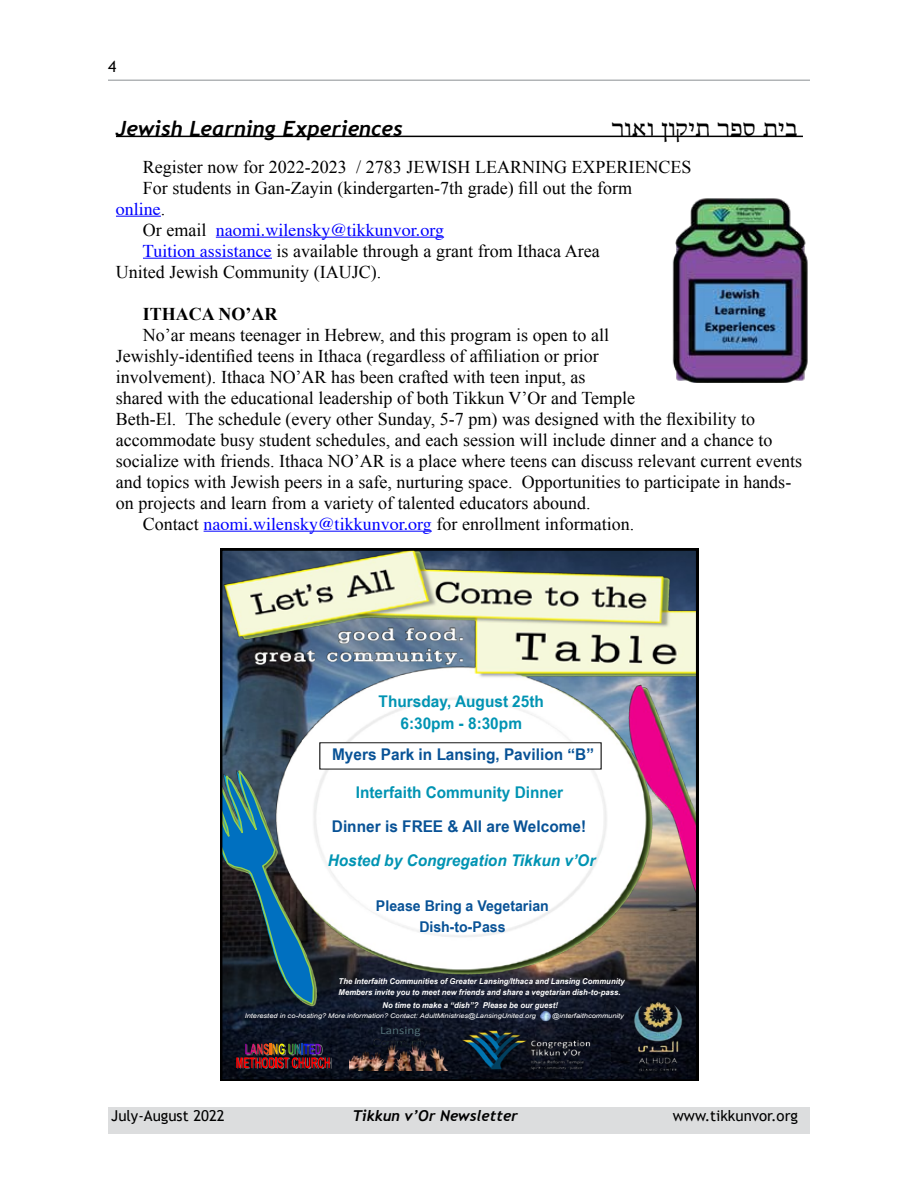
<style>
.page{position:relative;width:918px;height:1188px;background:#fff}
.page>*{position:absolute;margin:0;border:0;box-sizing:border-box;transform-origin:0 0}
.t1{font:300 27px "Hadassah";color:#000}
.t2{font:italic 700 21px "Trebuchet";color:#000}
.t3{font:18px/21px "Times New Roman";color:#000}
.t4{font:18px/21px "Times";color:#00f}
.t5{font:700 18px "Times New Roman";color:#000}
.t6{font:700 16.2px/22px "Arial Narrow";color:#0094b3;text-align:center;scale:1.16 1}
.t7{font:700 16.2px "Arial Narrow";color:#085296;scale:1.16 1}
.t8{font:italic 700 16.2px "Arial Narrow";color:#0094b3;scale:1.16 1}
.t9{font:15.75px "Trebuchet MS";color:#000}
.t10{font:15px "Trebuchet MS";color:#000}
.t11{font:italic 700 15px "Trebuchet";color:#000}
.t12{font:700 14.85px/20.1px "Arial Narrow";color:#085296;text-align:center;scale:1.16 1}
.t13{font:11.4px "Calibri";color:#506c74;scale:1.16 1}
.t14{font:italic 700 8.1px/10.9px "Arial Narrow";color:#fff;scale:1.16 1}
.t15{font:italic 6.45px "Arial";letter-spacing:-.005em;color:#fff;scale:1.16 1}
.s1{font-family:"Times New Roman";color:#000}
.s2{font-family:"Times";color:#00f}
</style>
<div class="page">
<div style="left:108px;top:1107px;width:702px;height:27px;background:#dcddde"></div>
<hr style="left:108px;top:80px;width:702px;height:1px;background:#b1b4b6">
<hr style="left:116px;top:136px;width:687px;height:1px;background:#000">
<hr style="left:116px;top:216px;width:45px;height:1px;background:#00f">
<hr style="left:216px;top:237px;width:228px;height:1px;background:#00f">
<hr style="left:143px;top:258px;width:129px;height:1px;background:#00f">
<hr style="left:204px;top:531px;width:228px;height:1px;background:#00f">
<img style="left:672px;top:198px;width:136px;height:184px">
<img style="left:220px;top:548px;width:479px;height:532px">
<img style="left:238px;top:1058px;width:94px;height:11px">
<img style="left:236px;top:1044px;width:94px;height:24px">
<div style="left:320px;top:743px;width:281px;height:26px;background:#fff"></div>
<svg style="left:540px;top:1011px;width:12px;height:10px"></svg>
<p class="t9" style="left:108px;top:57px;width:10px">4</p>
<p class="t2" style="left:116px;top:115px;width:288px">Jewish Learning Experiences</p>
<h1 class="t1" style="left:612px;top:116px;width:188px">rutu iueh, rpx ,hc</h1>
<p class="t3" style="left:143px;top:156px;width:550px">Register now for 2022-2023 / 2783 JEWISH LEARNING EXPERIENCES<br>For students in Gan-Zayin (kindergarten-7th grade) fill out the form</p>
<p class="t4" style="left:143px;top:199px;width:303px;text-indent:-27px">online<span class="s1">.<br>Or email</span> naomi.wilensky@tikkunvor.org</p>
<p class="t3" style="left:116px;top:240px;width:485px;text-indent:27px"><span class="s2">Tuition assistance</span> is available through a grant from Ithaca Area<br>United Jewish Community (IAUJC).</p>
<p class="t5" style="left:143px;top:301px;width:136px">ITHACA NO’AR</p>
<p class="t3" style="left:143px;top:324px;width:468px">No’ar means teenager in Hebrew, and this program is open to all</p>
<p class="t3" style="left:116px;top:345px;width:484px">Jewishly-identified teens in Ithaca (regardless of affiliation or prior</p>
<p class="t3" style="left:116px;top:366px;width:471px">involvement). Ithaca NO’AR has been crafted with teen input, as</p>
<p class="t3" style="left:116px;top:387px;width:521px">shared with the educational leadership of both Tikkun V’Or and Temple</p>
<p class="t3" style="left:116px;top:408px;width:641px">Beth-El. The schedule (every other Sunday, 5-7 pm) was designed with the flexibility to</p>
<p class="t3" style="left:116px;top:429px;width:658px">accommodate busy student schedules, and each session will include dinner and a chance to</p>
<p class="t3" style="left:116px;top:450px;width:688px">socialize with friends. Ithaca NO’AR is a place where teens can discuss relevant current events</p>
<p class="t3" style="left:116px;top:471px;width:677px">and topics with Jewish peers in a safe, nurturing space. Opportunities to participate in hands-</p>
<p class="t3" style="left:116px;top:492px;width:476px">on projects and learn from a variety of talented educators abound.</p>
<p class="t3" style="left:143px;top:513px;width:493px">Contact <span class="s2">naomi.wilensky@tikkunvor.org</span> for enrollment information.</p>
<p class="t6" style="left:379px;top:690px;width:144px">Thursday, August 25th<br>6:30pm - 8:30pm</p>
<p class="t7" style="left:332px;top:742px;width:227px">Myers Park in Lansing, Pavilion “B”</p>
<p class="t6" style="left:356px;top:781px;width:180px">Interfaith Community Dinner</p>
<p class="t7" style="left:332px;top:814px;width:221px">Dinner is FREE &amp; All are Welcome!</p>
<p class="t8" style="left:328px;top:848px;width:232px">Hosted by Congregation Tikkun v’Or</p>
<p class="t12" style="left:376px;top:895px;width:151px">Please Bring a Vegetarian<br>Dish-to-Pass</p>
<p class="t14" style="left:339px;top:976px;width:248px">The Interfaith Communities of Greater Lansing/Ithaca and Lansing Community<br>Members invite you to meet new friends and share a vegetarian dish-to-pass.</p>
<p class="t14" style="left:383px;top:999px;width:153px">No time to make a “dish”? Please be our guest!</p>
<p class="t15" style="left:245px;top:1012px;width:253px">Interested in co-hosting? More information? Contact: AdultMinistries@LansingUnited.org</p>
<p class="t13" style="left:380px;top:1023px;width:36px">Lansing</p>
<p class="t15" style="left:552px;top:1012px;width:64px">@interfaithcommunity</p>
<p class="t10" style="left:111px;top:1107px;width:115px">July-August 2022</p>
<p class="t11" style="left:352px;top:1107px;width:167px">Tikkun v’Or Newsletter</p>
<p class="t10" style="left:673px;top:1107px;width:127px">www.tikkunvor.org</p>
</div>
